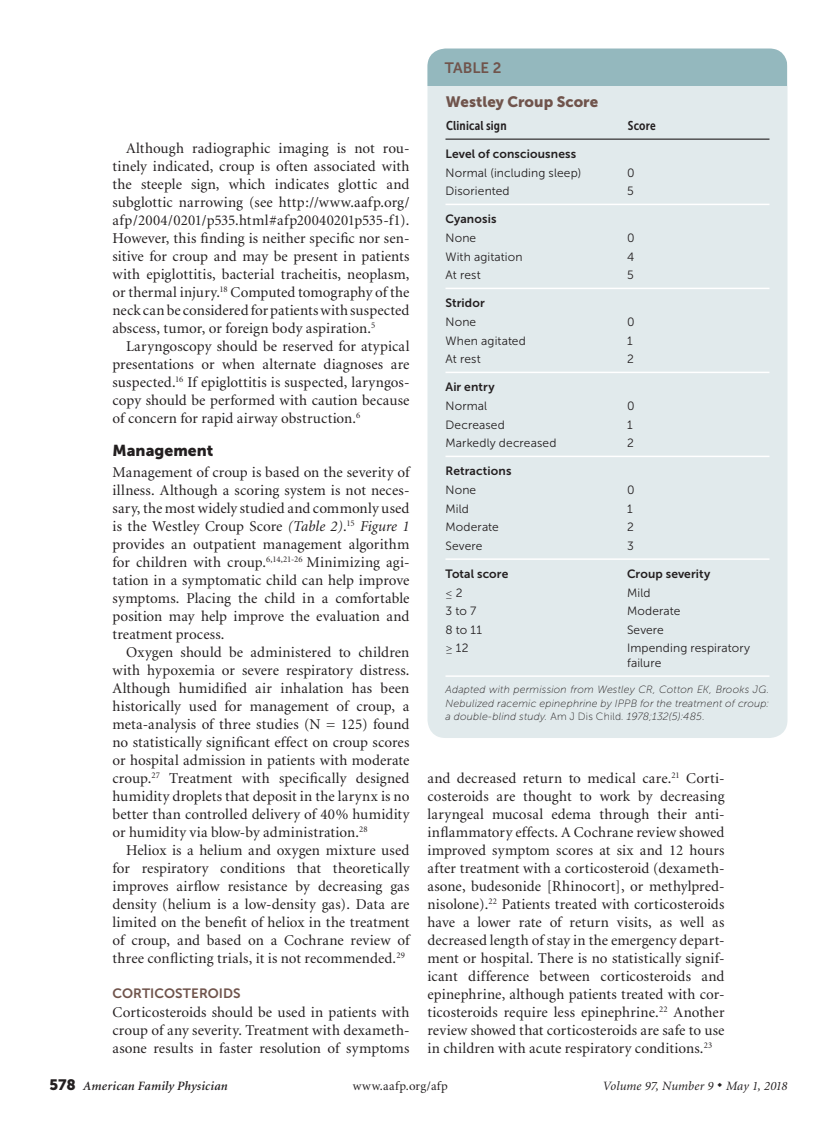
<style>
.page{position:relative;width:837px;height:1134px;background:#fff}
.page>*{position:absolute;margin:0;border:0;box-sizing:border-box;transform-origin:0 0}
.head1{font:15.75px "Museo Sans 900";letter-spacing:.005em;color:#231f20}
.body_text{font:15px/18px "Minion";letter-spacing:.01em;color:#231f20;text-align:justify}
.body_noindent{font:15px/18px "Minion";letter-spacing:.005em;color:#231f20;text-align:justify}
.table_title{font:15px "Museo Sans 900";letter-spacing:.005em;color:#70544c}
.table{font:15px "Museo Sans 700";color:#70544c}
.head2{font:13.5px "Museo Sans 700";letter-spacing:.005em;color:#70544c}
.t1{font:italic 600 12.75px "Minion";letter-spacing:.015em;color:#231f20}
.t2{font:italic 12.75px "Minion";letter-spacing:.01em;color:#231f20}
.table_head1{font:12.75px "Museo Sans Cond 700";letter-spacing:.015em;color:#231f20}
.t3{font:12.75px "Minion";letter-spacing:.03em;color:#231f20}
.table_data{font:12px/15px "Museo Sans 300";letter-spacing:.01em;color:#231f20}
.table_data-2{font:12px "Museo Sans 700";letter-spacing:.01em;color:#231f20}
.table_data_last_colu{font:12px "Museo Sans 300";letter-spacing:.015em;color:#231f20}
.table_data_last_colu-2{font:12px "Museo Sans 700";letter-spacing:.01em;color:#231f20}
.table_data-3{font:12px "Museo Sans 100";color:#231f20}
.table_fig_note{font:italic 10.5px/13.5px "Museo Sans 100";letter-spacing:.015em;color:#231f20;text-align:justify}
.s1{font-style:italic}
.s2{font-family:"Museo Sans 300"}
.s3{font-family:"Museo Sans 100"}
.s4{font-style:normal}
.s5{font-family:"Museo Sans 900";font-weight:400;font-style:normal;font-size:15px}
</style>
<div class="page">
<div style="left:428px;top:49px;width:360px;height:689px;background:#e1eaec;border-radius:18px"></div>
<hr style="left:446px;top:204px;width:181px;height:1px;background:#fff">
<hr style="left:627px;top:204px;width:143px;height:1px;background:#fff">
<hr style="left:446px;top:288px;width:181px;height:1px;background:#fff">
<hr style="left:627px;top:288px;width:143px;height:1px;background:#fff">
<hr style="left:446px;top:372px;width:181px;height:1px;background:#fff">
<hr style="left:627px;top:372px;width:143px;height:1px;background:#fff">
<hr style="left:446px;top:558px;width:181px;height:2px;background:#fff">
<hr style="left:627px;top:558px;width:143px;height:2px;background:#fff">
<hr style="left:446px;top:139px;width:181px;height:1px;background:#231f20">
<hr style="left:627px;top:139px;width:143px;height:1px;background:#231f20">
<hr style="left:446px;top:456px;width:181px;height:1px;background:#fff">
<hr style="left:627px;top:456px;width:143px;height:1px;background:#fff">
<hr style="left:446px;top:675px;width:181px;height:2px;background:#fff">
<hr style="left:627px;top:675px;width:143px;height:2px;background:#fff">
<div style="left:428px;top:49px;width:360px;height:37px;background:#94b8be"></div>
<p class="body_text" style="left:112px;top:140px;width:299px;text-indent:14px">Although radiographic imaging is not rou&shy;tinely indicated, croup is often associated with the steeple sign, which indicates glottic and subglottic narrowing (see http://www.aafp.org/ afp/2004/0201/p535.html#afp20040201p535-f1).<br>However, this finding is neither specific nor sen&shy;sitive for croup and may be present in patients with epiglottitis, bacterial tracheitis, neoplasm, or thermal injury.<sup>18</sup> Computed tomography of the neck can be considered for patients with suspected abscess, tumor, or foreign body aspiration.<sup>5</sup></p>
<p class="body_text" style="left:112px;top:338px;width:299px;text-indent:14px">Laryngoscopy should be reserved for atypical presentations or when alternate diagnoses are suspected.<sup>16</sup> If epiglottitis is suspected, laryngos&shy;copy should be performed with caution because of concern for rapid airway obstruction.<sup>6</sup></p>
<p class="head1" style="left:112px;top:442px;width:102px">Management</p>
<p class="body_noindent" style="left:112px;top:464px;width:299px">Management of croup is based on the severity of illness. Although a scoring system is not neces&shy;sary, the most widely studied and commonly used is the Westley Croup Score <span class="s1">(Table 2)</span>.<sup>15</sup> <span class="s1">Figure 1 </span>provides an outpatient management algorithm for children with croup.<sup>6,14,21-26</sup> Minimizing agi&shy;tation in a symptomatic child can help improve symptoms. Placing the child in a comfortable position may help improve the evaluation and treatment process.</p>
<p class="body_text" style="left:112px;top:644px;width:299px;text-indent:14px">Oxygen should be administered to children with hypoxemia or severe respiratory distress.<br>Although humidified air inhalation has been historically used for management of croup, a meta-analysis of three studies (N = 125) found no statistically significant effect on croup scores or hospital admission in patients with moderate croup.<sup>27</sup> Treatment with specifically designed humidity droplets that deposit in the larynx is no better than controlled delivery of 40% humidity or humidity via blow-by administration.<sup>28</sup></p>
<p class="body_text" style="left:112px;top:842px;width:299px;text-indent:14px">Heliox is a helium and oxygen mixture used for respiratory conditions that theoretically improves airflow resistance by decreasing gas density (helium is a low-density gas). Data are limited on the benefit of heliox in the treatment of croup, and based on a Cochrane review of three conflicting trials, it is not recommended.<sup>29</sup></p>
<p class="head2" style="left:112px;top:985px;width:130px">CORTICOSTEROIDS</p>
<p class="body_noindent" style="left:112px;top:1004px;width:299px">Corticosteroids should be used in patients with croup of any severity. Treatment with dexameth&shy;asone results in faster resolution of symptoms</p>
<p class="table" style="left:445px;top:60px;width:58px">TABLE 2</p>
<p class="table_title" style="left:446px;top:93px;width:154px">Westley Croup Score</p>
<p class="table_head1" style="left:446px;top:119px;width:62px">Clinical sign</p>
<p class="table_head1" style="left:628px;top:119px;width:29px">Score</p>
<p class="table_data-2" style="left:446px;top:147px;width:132px">Level of consciousness</p>
<p class="table_data" style="left:446px;top:165px;width:137px">Normal (including sleep)</p>
<p class="table_data_last_colu" style="left:627px;top:166px;width:9px">0</p>
<p class="table_data" style="left:446px;top:184px;width:66px">Disoriented</p>
<p class="table_data_last_colu" style="left:627px;top:185px;width:8px">5</p>
<p class="table_data-2" style="left:446px;top:212px;width:53px">Cyanosis</p>
<p class="table_data" style="left:446px;top:230px;width:32px">None</p>
<p class="table_data_last_colu" style="left:627px;top:231px;width:9px">0</p>
<p class="table_data" style="left:446px;top:249px;width:79px">With agitation</p>
<p class="table_data_last_colu" style="left:627px;top:250px;width:9px">4</p>
<p class="table_data" style="left:446px;top:268px;width:37px">At rest</p>
<p class="table_data_last_colu" style="left:627px;top:269px;width:8px">5</p>
<p class="table_data-2" style="left:446px;top:296px;width:41px">Stridor</p>
<p class="table_data" style="left:446px;top:314px;width:32px">None</p>
<p class="table_data_last_colu" style="left:627px;top:315px;width:9px">0</p>
<p class="table_data" style="left:446px;top:333px;width:82px">When agitated</p>
<p class="table_data_last_colu" style="left:627px;top:334px;width:7px">1</p>
<p class="table_data" style="left:446px;top:352px;width:37px">At rest</p>
<p class="table_data_last_colu" style="left:627px;top:353px;width:8px">2</p>
<p class="table_data-2" style="left:446px;top:380px;width:51px">Air entry</p>
<p class="table_data" style="left:446px;top:398px;width:43px">Normal</p>
<p class="table_data_last_colu" style="left:627px;top:399px;width:9px">0</p>
<p class="table_data" style="left:446px;top:417px;width:61px">Decreased</p>
<p class="table_data_last_colu" style="left:627px;top:418px;width:7px">1</p>
<p class="table_data" style="left:446px;top:436px;width:112px">Markedly decreased</p>
<p class="table_data_last_colu" style="left:627px;top:437px;width:8px">2</p>
<p class="table_data-2" style="left:446px;top:464px;width:67px">Retractions</p>
<p class="table_data" style="left:446px;top:482px;width:32px">None</p>
<p class="table_data_last_colu" style="left:627px;top:483px;width:9px">0</p>
<p class="table_data" style="left:446px;top:501px;width:25px">Mild</p>
<p class="table_data_last_colu" style="left:627px;top:502px;width:7px">1</p>
<p class="table_data" style="left:446px;top:520px;width:55px">Moderate</p>
<p class="table_data_last_colu" style="left:627px;top:521px;width:8px">2</p>
<p class="table_data" style="left:446px;top:539px;width:38px">Severe</p>
<p class="table_data_last_colu" style="left:627px;top:540px;width:8px">3</p>
<p class="table_data-2" style="left:446px;top:567px;width:64px">Total score</p>
<p class="table_data_last_colu-2" style="left:627px;top:567px;width:85px">Croup severity</p>
<p class="table_data-3" style="left:446px;top:586px;width:19px">≤ <span class="s2">2</span></p>
<p class="table_data_last_colu" style="left:627px;top:586px;width:25px">Mild</p>
<p class="table_data" style="left:446px;top:604px;width:32px">3 to 7</p>
<p class="table_data_last_colu" style="left:627px;top:605px;width:55px">Moderate</p>
<p class="table_data" style="left:446px;top:623px;width:38px">8 to 11</p>
<p class="table_data_last_colu" style="left:627px;top:624px;width:38px">Severe</p>
<p class="table_data" style="left:446px;top:641px;width:25px"><span class="s3">≥</span> 12</p>
<p class="table_data" style="left:627px;top:641px;width:125px">Impending respiratory failure</p>
<p class="table_fig_note" style="left:446px;top:683px;width:325px">Adapted with permission from Westley CR, Cotton EK, Brooks JG.<br>Nebulized racemic epinephrine by IPPB for the treatment of croup: a double-blind study. <span class="s4">Am J Dis Child</span>. 1978;132(5):485.</p>
<p class="body_noindent" style="left:428px;top:770px;width:299px">and decreased return to medical care.<sup>21</sup> Corti&shy;costeroids are thought to work by decreasing laryngeal mucosal edema through their anti&shy;inflammatory effects. A Cochrane review showed improved symptom scores at six and 12 hours after treatment with a corticosteroid (dexameth&shy;asone, budesonide [Rhinocort], or methylpred&shy;nisolone).<sup>22</sup> Patients treated with corticosteroids have a lower rate of return visits, as well as decreased length of stay in the emergency depart&shy;ment or hospital. There is no statistically signif&shy;icant difference between corticosteroids and epinephrine, although patients treated with cor&shy;ticosteroids require less epinephrine.<sup>22</sup> Another review showed that corticosteroids are safe to use in children with acute respiratory conditions.<sup>23</sup></p>
<p class="t1" style="left:50px;top:1080px;width:180px"><span class="s5">578</span> American Family Physician</p>
<p class="t3" style="left:353px;top:1080px;width:97px">www.aafp.org/afp</p>
<p class="t2" style="left:603px;top:1080px;width:186px">Volume 97, Number 9 ◆ May 1, 2018</p>
</div>
